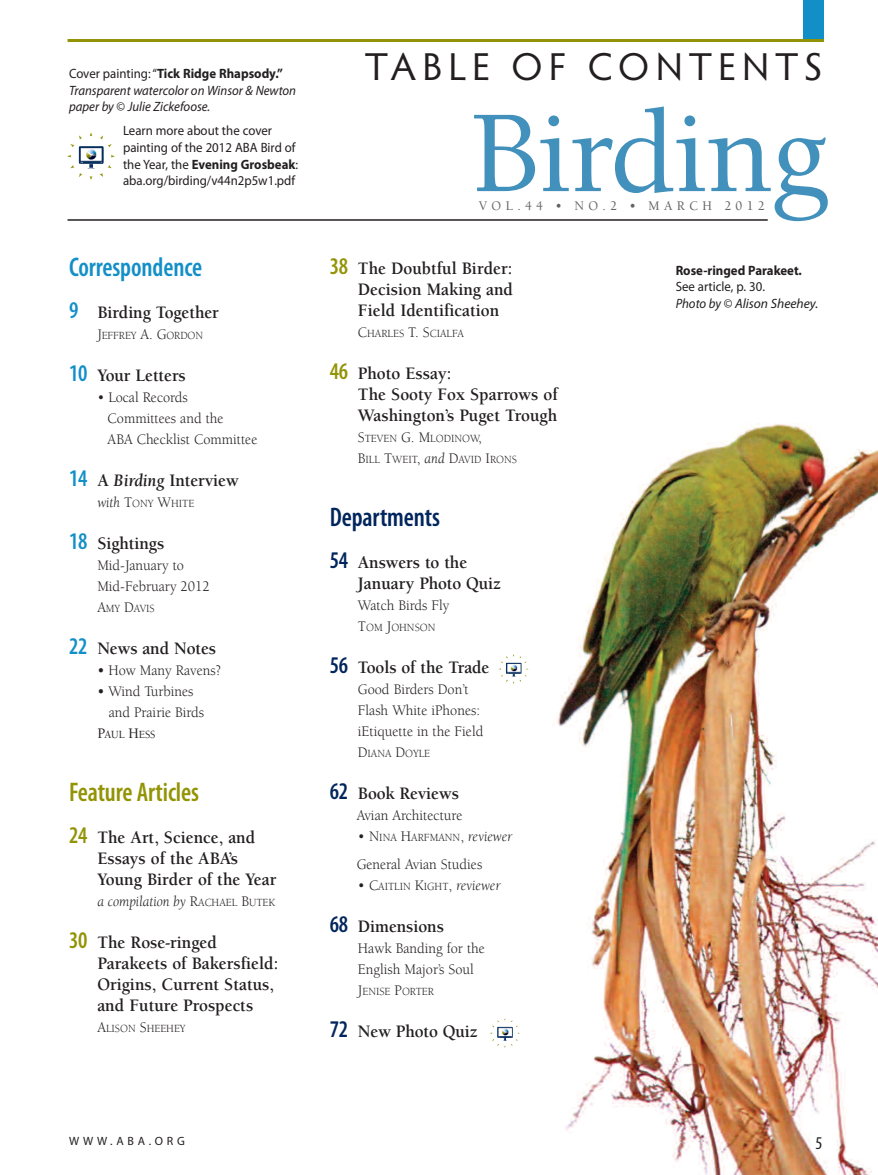
<style>
.page{position:relative;width:878px;height:1175px;background:#fff}
.page>*{position:absolute;margin:0;border:0;box-sizing:border-box;transform-origin:0 0}
.t1{font:500 120px "Berkeley Std";letter-spacing:-.01em;color:#4291bc}
.t2{font:39px "Hypatia Sans Pro";letter-spacing:.145em;color:#231f20}
.t3{font:600 condensed 27px "Myriad Pro";letter-spacing:-.005em;color:#939306;scale:.95 1}
.t4{font:600 condensed 27px "Myriad Pro";letter-spacing:-.005em;color:#138fc7;scale:.95 1}
.t5{font:600 condensed 27px "Myriad Pro";letter-spacing:-.005em;color:#00255d;scale:.95 1}
.t6{font:700 18px/21px "Berkeley Std";color:#231f20;scale:.95 1}
.t7{font:condensed 18px "Myriad Pro";color:#231f20}
.t8{font:15px/21px "Berkeley Std";color:#231f20;scale:.95 1}
.t9{font:italic 15px "Berkeley Std";color:#231f20;scale:.95 1}
.t10{font:italic 13.5px/16.5px "Myriad Pro";color:#231f20;scale:.95 1}
.t11{font:13.5px/16.5px "Myriad Pro";color:#231f20;scale:.95 1}
.t12{font:500 13.5px "Berkeley Std";letter-spacing:.33em;color:#636366}
.t13{font:700 13.5px "Myriad Pro";color:#231f20;scale:.95 1}
.t14{font:12px "Myriad Pro";letter-spacing:.31em;color:#231f20}
.t15{font:11.25px/21px "Berkeley Std";color:#231f20;scale:.95 1}
.t16{font:500 11.25px "Berkeley Std";letter-spacing:-.005em;color:#231f20;scale:.95 1}
.s1{font-style:normal}
.s2{font-weight:700;font-style:normal}
.s3{font-weight:700}
.s4{font-family:"Myriad Pro";font-weight:600;font-stretch:condensed;font-size:24px;color:#138fc7}
.s5{font-size:15px}
.s6{font-style:italic}
.s7{font-style:italic;font-size:15px}
.s8{font-weight:500}
.s9{font-family:"Myriad Pro";font-weight:600;font-stretch:condensed;font-size:24px;color:#939306}
.s10{font-style:normal;font-size:11.25px}
.s11{font-family:"Myriad Pro";font-weight:600;font-stretch:condensed;font-size:24px;color:#00255d}
</style>
<div class="page">
<img style="left:67px;top:132px;width:48px;height:48px">
<img style="left:557px;top:423px;width:321px;height:751px">
<hr style="left:68px;top:219px;width:699px;height:2px;background:#231f20">
<div style="left:803px;top:0;width:21px;height:40px;background:#138fc7"></div>
<hr style="left:68px;top:39px;width:756px;height:3px;background:#939306">
<img style="left:490px;top:1018px;width:30px;height:30px">
<img style="left:499px;top:654px;width:30px;height:30px">
<p class="t10" style="left:69px;top:67px;width:240px"><span class="s1">Cover painting:“</span><span class="s2">Tick Ridge Rhapsody.”<br></span>Transparent watercolor on Winsor &amp; Newton paper by <span class="s1">©</span> Julie Zickefoose.</p>
<p class="t11" style="left:123px;top:124px;width:186px">Learn more about the cover painting of the 2012 ABA Bird of the Year, the <span class="s3">Evening Grosbeak</span>: aba.org/birding/v44n2p5w1.pdf</p>
<h3 class="t4" style="left:69px;top:257px;width:142px">Correspondence</h3>
<p class="t6" style="left:69px;top:303px;width:159px"><span class="s4">9</span> Birding Together</p>
<p class="t15" style="left:97px;top:326px;width:113px"><span class="s5">J</span>EFFREY <span class="s5">A. G</span>ORDON</p>
<p class="t6" style="left:69px;top:366px;width:124px"><span class="s4">10</span> Your Letters</p>
<p class="t8" style="left:108px;top:388px;width:159px;text-indent:-10px">• Local Records<br>Committees and the<br>ABA Checklist Committee</p>
<p class="t6" style="left:69px;top:471px;width:180px"><span class="s4">14</span> A <span class="s6">Birding</span> Interview</p>
<p class="t15" style="left:97px;top:494px;width:103px"><span class="s7">with</span> <span class="s5">T</span>ONY <span class="s5">W</span>HITE</p>
<p class="t6" style="left:69px;top:534px;width:102px"><span class="s4">18</span> Sightings</p>
<p class="t8" style="left:97px;top:556px;width:120px">Mid-January to<br>Mid-February 2012</p>
<p class="t15" style="left:97px;top:599px;width:62px"><span class="s5">A</span>MY <span class="s5">D</span>AVIS</p>
<p class="t6" style="left:69px;top:639px;width:156px"><span class="s4">22</span> News and Notes</p>
<p class="t8" style="left:97px;top:661px;width:132px"><span class="s8">•</span> How Many Ravens?</p>
<p class="t8" style="left:109px;top:682px;width:102px;text-indent:-11px"><span class="s8">•</span> Wind Turbines and Prairie Birds</p>
<p class="t16" style="left:97px;top:730px;width:62px"><span class="s5">P</span>AUL <span class="s5">H</span>ESS</p>
<h3 class="t3" style="left:69px;top:782px;width:138px">Feature Articles</h3>
<p class="t6" style="left:97px;top:828px;width:190px;text-indent:-28px"><span class="s9">24</span> The Art, Science, and<br>Essays of the ABA’s<br>Young Birder of the Year</p>
<p class="t9" style="left:97px;top:895px;width:189px">a compilation by <span class="s1">R</span><span class="s10">ACHAEL</span> <span class="s1">B</span><span class="s10">UTEK</span></p>
<p class="t6" style="left:97px;top:933px;width:192px;text-indent:-28px"><span class="s9">30</span> The Rose-ringed<br>Parakeets of Bakersfield:<br>Origins, Current Status, and Future Prospects</p>
<p class="t15" style="left:97px;top:1019px;width:94px"><span class="s5">A</span>LISON <span class="s5">S</span>HEEHEY</p>
<h2 class="t2" style="left:364px;top:51px;width:459px">TABLE OF CONTENTS</h2>
<h1 class="t1" style="left:472px;top:106px;width:357px">Bi ding</h1>
<p class="t12" style="left:555px;top:201px;width:60px">• <sup>r</sup>NO.</p>
<p class="t12" style="left:610px;top:201px;width:103px">2 • MARCH</p>
<p class="t12" style="left:724px;top:201px;width:42px">2012</p>
<p class="t12" style="left:479px;top:201px;width:66px">VOL.44</p>
<p class="t6" style="left:358px;top:259px;width:165px;text-align:justify;text-indent:-28px"><span class="s9">38</span> The Doubtful Birder:<br>Decision Making and Field Identification</p>
<p class="t15" style="left:358px;top:323px;width:113px"><span class="s5">C</span>HARLES <span class="s5">T. S</span>CIALFA</p>
<p class="t6" style="left:358px;top:364px;width:212px;text-indent:-28px"><span class="s9">46</span> Photo Essay:<br>The Sooty Fox Sparrows of<br>Washington’s Puget Trough</p>
<p class="t15" style="left:358px;top:428px;width:169px"><span class="s5">S</span>TEVEN <span class="s5">G. M</span>LODINOW<span class="s5">,<br>B</span>ILL <span class="s5">T</span>WEIT<span class="s5">,</span> <span class="s7">and</span> <span class="s5">D</span>AVID <span class="s5">I</span>RONS</p>
<h3 class="t5" style="left:329px;top:507px;width:118px">Departments</h3>
<p class="t6" style="left:358px;top:553px;width:152px;text-indent:-28px"><span class="s11">54</span> Answers to the<br>January Photo Quiz</p>
<p class="t8" style="left:358px;top:596px;width:98px">Watch Birds Fly</p>
<p class="t15" style="left:358px;top:617px;width:83px"><span class="s5">T</span>OM <span class="s5">J</span>OHNSON</p>
<p class="t6" style="left:329px;top:658px;width:170px"><span class="s11">56</span> Tools of the Trade</p>
<p class="t8" style="left:358px;top:680px;width:133px">Good Birders Don’t<br>Flash White iPhones: iEtiquette in the Field</p>
<p class="t15" style="left:358px;top:743px;width:77px"><span class="s5">D</span>IANA <span class="s5">D</span>OYLE</p>
<p class="t6" style="left:329px;top:784px;width:138px"><span class="s11">62</span> Book Reviews</p>
<p class="t8" style="left:356px;top:806px;width:113px">Avian Architecture</p>
<p class="t15" style="left:358px;top:827px;width:164px"><span class="s5">• N</span>INA <span class="s5">H</span>ARFMANN<span class="s5">,</span> <span class="s7">reviewer</span></p>
<p class="t8" style="left:356px;top:855px;width:134px">General Avian Studies</p>
<p class="t15" style="left:358px;top:877px;width:152px"><span class="s5">• C</span>AITLIN <span class="s5">K</span>IGHT<span class="s5">,</span> <span class="s7">reviewer</span></p>
<p class="t6" style="left:329px;top:917px;width:122px"><span class="s11">68</span> Dimensions</p>
<p class="t8" style="left:358px;top:939px;width:135px">Hawk Banding for the<br>English Major’s Soul</p>
<p class="t15" style="left:358px;top:982px;width:81px"><span class="s5">J</span>ENISE <span class="s5">P</span>ORTER</p>
<p class="t6" style="left:329px;top:1022px;width:157px"><span class="s11">72</span> New Photo Quiz</p>
<p class="t13" style="left:675px;top:265px;width:134px">Rose-ringed Parakeet.</p>
<p class="t10" style="left:675px;top:279px;width:151px"><span class="s1">See article, p. 30.<br></span>Photo by <span class="s1">©</span> Alison Sheehey.</p>
<p class="t14" style="left:69px;top:1136px;width:117px">WWW.ABA.ORG</p>
<p class="t7" style="left:815px;top:1137px;width:8px">5</p>
</div>
